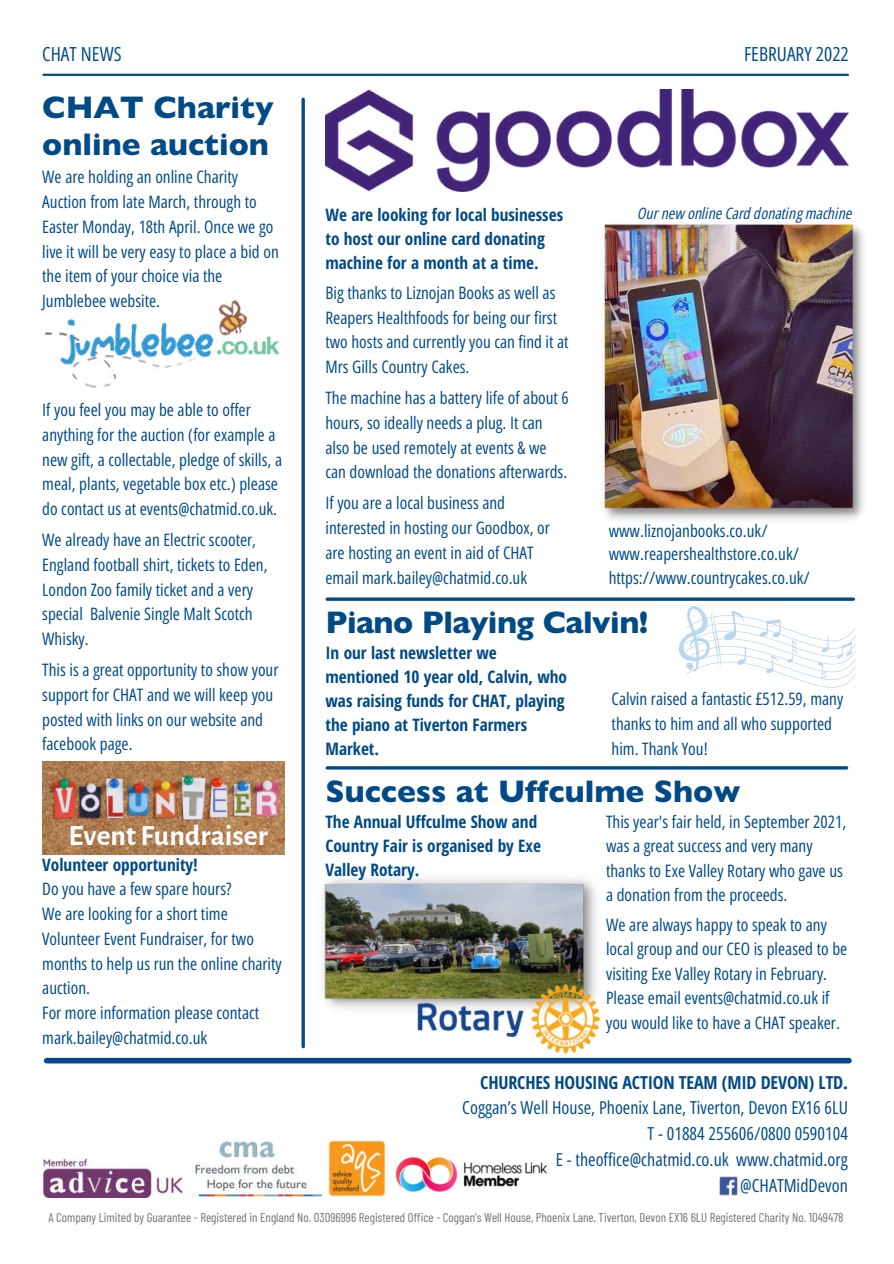
<style>
.page{position:relative;width:894px;height:1264px;background:#fff}
.page>*{position:absolute;margin:0;border:0;box-sizing:border-box;transform-origin:0 0}
.t1{font:800 31.5px/37.5px "Gill Sans";color:#004a87}
.t2{font:700 29.4px "Alegreya Sans";color:#fff}
.t3{font:19.5px "Open Sans Hebrew Condensed";color:#004a87}
.t4{font:18px/26px "Open Sans Hebrew Condensed";color:#004a87;text-align:right}
.t5{font:700 18px "Open Sans Hebrew Condensed";letter-spacing:-.01em;color:#004a87}
.t6{font:17.25px/24.8px "Open Sans Hebrew Condensed";color:#004a87}
.t7{font:700 17.25px/24px "Open Sans Hebrew Condensed";color:#004a87}
.t8{font:italic 15.75px "Open Sans Hebrew Condensed";color:#004a87}
.t9{font:12.75px "Barlow Condensed";color:#737373}
</style>
<div class="page">
<hr style="left:43px;top:74px;width:804px;height:2px;background:#004a87">
<img style="left:604px;top:224px;width:260px;height:296px">
<img style="left:325px;top:89px;width:523px;height:103px">
<img style="left:44px;top:300px;width:236px;height:88px">
<svg style="left:301px;top:99px;width:4px;height:947px"></svg>
<img style="left:322px;top:878px;width:275px;height:131px">
<img style="left:413px;top:979px;width:188px;height:75px">
<div style="left:409px;top:1041px;width:121px;height:16px;background:#fff"></div>
<hr style="left:327px;top:766px;width:519px;height:3px;background:#004a87">
<svg style="left:678px;top:606px;width:177px;height:82px"></svg>
<svg style="left:327px;top:597px;width:526px;height:4px"></svg>
<img style="left:43px;top:762px;width:242px;height:92px">
<img style="left:195px;top:1139px;width:126px;height:58px">
<img style="left:44px;top:1158px;width:138px;height:39px">
<img style="left:327px;top:1139px;width:59px;height:58px">
<div style="left:47px;top:1057px;width:801px;height:6px;background:#004a87"></div>
<img style="left:719px;top:1176px;width:18px;height:19px">
<img style="left:395px;top:1156px;width:152px;height:37px">
<p class="t3" style="left:42px;top:43px;width:81px">CHAT NEWS</p>
<h1 class="t1" style="left:42px;top:88px;width:232px">CHAT Charity online auction</h1>
<p class="t6" style="left:42px;top:165px;width:238px">We are holding an online Charity<br>Auction from late March, through to<br>Easter Monday, 18th April. Once we go live it will be very easy to place a bid on the item of your choice via the<br>Jumblebee website.</p>
<p class="t6" style="left:42px;top:398px;width:241px">If you feel you may be able to offer anything for the auction (for example a new gift, a collectable, pledge of skills, a meal, plants, vegetable box etc.) please do contact us at events@chatmid.co.uk.</p>
<p class="t6" style="left:42px;top:528px;width:227px">We already have an Electric scooter,<br>England football shirt, tickets to Eden,<br>London Zoo family ticket and a very special Balvenie Single Malt Scotch<br>Whisky.</p>
<p class="t6" style="left:42px;top:658px;width:238px">This is a great opportunity to show your support for CHAT and we will keep you posted with links on our website and facebook page.</p>
<h2 class="t2" style="left:69px;top:813px;width:201px">Event Fundraiser</h2>
<p class="t7" style="left:42px;top:853px;width:157px">Volunteer opportunity!</p>
<p class="t6" style="left:42px;top:877px;width:241px">Do you have a few spare hours?<br>We are looking for a short time<br>Volunteer Event Fundraiser, for two months to help us run the online charity auction.<br>For more information please contact mark.bailey@chatmid.co.uk</p>
<p class="t3" style="left:743px;top:43px;width:106px">FEBRUARY 2022</p>
<p class="t7" style="left:325px;top:203px;width:239px">We are looking for local businesses</p>
<p class="t8" style="left:638px;top:204px;width:216px">Our new online Card donating machine</p>
<p class="t7" style="left:325px;top:227px;width:221px">to host our online card donating machine for a month at a time.</p>
<p class="t6" style="left:325px;top:281px;width:245px">Big thanks to Liznojan Books as well as Reapers Healthfoods for being our first two hosts and currently you can find it at Mrs Gills Country Cakes.</p>
<p class="t6" style="left:325px;top:386px;width:245px">The machine has a battery life of about 6 hours, so ideally needs a plug. It can also be used remotely at events &amp; we can download the donations afterwards.</p>
<p class="t6" style="left:325px;top:491px;width:226px">If you are a local business and interested in hosting our Goodbox, or are hosting an event in aid of CHAT email mark.bailey@chatmid.co.uk</p>
<p class="t6" style="left:608px;top:519px;width:203px;line-height:23.7px">www.liznojanbooks.co.uk/ www.reapershealthstore.co.uk/ https://www.countrycakes.co.uk/</p>
<h1 class="t1" style="left:325px;top:603px;width:324px">Piano Playing Calvin!</h1>
<p class="t7" style="left:325px;top:642px;width:243px">In our last newsletter we mentioned 10 year old, Calvin, who was raising funds for CHAT, playing the piano at Tiverton Farmers<br>Market.</p>
<p class="t6" style="left:611px;top:687px;width:233px">Calvin raised a fantastic £512.59, many thanks to him and all who supported him. Thank You!</p>
<h1 class="t1" style="left:325px;top:772px;width:416px">Success at Uffculme Show</h1>
<p class="t7" style="left:325px;top:811px;width:217px">The Annual Uffculme Show and<br>Country Fair is organised by Exe<br>Valley Rotary.</p>
<p class="t6" style="left:606px;top:810px;width:241px;line-height:24.3px">This year's fair held, in September 2021, was a great success and very many thanks to Exe Valley Rotary who gave us a donation from the proceeds.</p>
<p class="t6" style="left:606px;top:913px;width:243px;line-height:24.3px">We are always happy to speak to any local group and our CEO is pleased to be visiting Exe Valley Rotary in February.<br>Please email events@chatmid.co.uk if you would like to have a CHAT speaker.</p>
<p class="t5" style="left:480px;top:1072px;width:369px">CHURCHES HOUSING ACTION TEAM (MID DEVON) LTD.</p>
<p class="t4" style="left:462px;top:1095px;width:387px">Coggan’s Well House, Phoenix Lane, Tiverton, Devon EX16 6LU T - 01884 255606/0800 0590104<br>E - theoffice@chatmid.co.uk www.chatmid.org @CHATMidDevon</p>
<p class="t9" style="left:48px;top:1207px;width:796px">A Company Limited by Guarantee - Registered in England No. 03096996 Registered Office - Coggan’s Well House, Phoenix Lane, Tiverton, Devon EX16 6LU Registered Charity No. 1049478</p>
</div>
